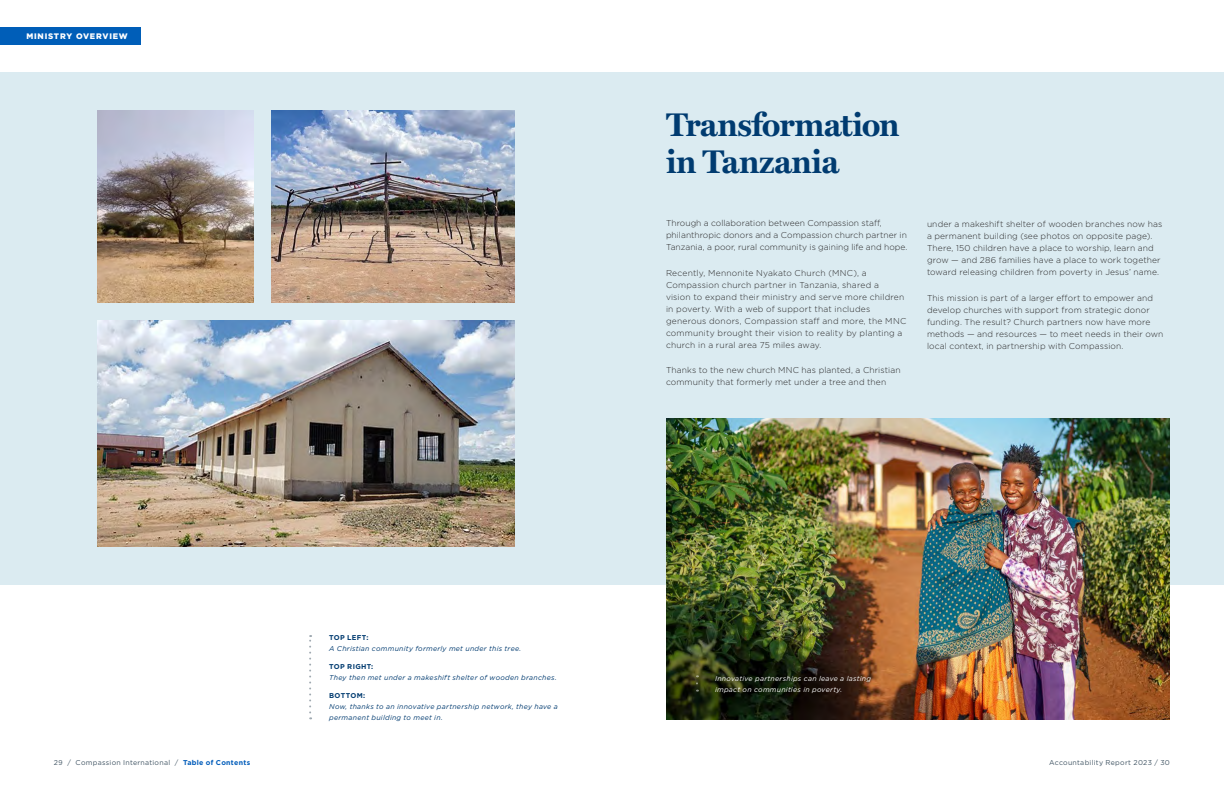
<style>
.page{position:relative;width:1224px;height:792px;background:#fff}
.page>*{position:absolute;margin:0;border:0;box-sizing:border-box;transform-origin:0 0}
.t1{font:700 33px/37px "Miller Text";letter-spacing:-.02em;color:#003b70}
.t2{font:300 8.5px/12px "Gotham";letter-spacing:.015em;color:#292829}
.t3{font:900 8px "Gotham";letter-spacing:.1em;color:#fff}
.t4{font:italic 7px/11px "Gotham";letter-spacing:.035em;color:#003b70}
.t5{font:7px "Gotham";letter-spacing:.04em;color:#405463}
.t6{font:italic 7px/11px "Gotham";letter-spacing:.035em;color:#fff}
.t7{font:700 7px "Gotham";letter-spacing:.045em;color:#003b70}
.s1{font-weight:700;color:#005cba}
</style>
<div class="page">
<div style="left:0;top:72px;width:1224px;height:513px;background:#dbebf1"></div>
<img style="left:98px;top:111px;width:156px;height:191px">
<img style="left:272px;top:110px;width:242px;height:192px">
<img style="left:98px;top:321px;width:417px;height:225px">
<svg style="left:309px;top:635px;width:2px;height:84px"></svg>
<div style="left:0;top:27px;width:141px;height:18px;background:#005eb8"></div>
<img style="left:666px;top:418px;width:504px;height:301px">
<svg style="left:696px;top:675px;width:2px;height:8px"></svg>
<p class="t3" style="left:26px;top:31px;width:103px">MINISTRY OVERVIEW</p>
<p class="t7" style="left:329px;top:632px;width:41px">TOP LEFT:</p>
<p class="t4" style="left:329px;top:642px;width:194px">A Christian community formerly met under this tree.</p>
<p class="t7" style="left:329px;top:662px;width:46px">TOP RIGHT:</p>
<p class="t4" style="left:329px;top:672px;width:229px">They then met under a makeshift shelter of wooden branches.</p>
<p class="t7" style="left:329px;top:691px;width:38px">BOTTOM:</p>
<p class="t4" style="left:329px;top:701px;width:230px">Now, thanks to an innovative partnership network, they have a permanent building to meet in.</p>
<h1 class="t1" style="left:666px;top:104px;width:235px">Transformation in Tanzania</h1>
<p class="t2" style="left:666px;top:217px;width:243px">Through a collaboration between Compassion staff, philanthropic donors and a Compassion church partner in<br>Tanzania, a poor, rural community is gaining life and hope.</p>
<p class="t2" style="left:666px;top:267px;width:242px">Recently, Mennonite Nyakato Church (MNC), a Compassion church partner in Tanzania, shared a<br>vision to expand their ministry and serve more children in poverty. With a web of support that includes generous donors, Compassion staff and more, the MNC community brought their vision to reality by planting a church in a rural area 75 miles away.</p>
<p class="t2" style="left:666px;top:364px;width:236px">Thanks to the new church MNC has planted, a Christian community that formerly met under a tree and then</p>
<p class="t2" style="left:927px;top:218px;width:237px">under a makeshift shelter of wooden branches now has a permanent building (see photos on opposite page).<br>There, 150 children have a place to worship, learn and grow — and 286 families have a place to work together toward releasing children from poverty in Jesus’ name.</p>
<p class="t2" style="left:927px;top:291px;width:238px">This mission is part of a larger effort to empower and develop churches with support from strategic donor funding. The result? Church partners now have more methods — and resources — to meet needs in their own local context, in partnership with Compassion.</p>
<p class="t6" style="left:715px;top:672px;width:158px">Innovative partnerships can leave a lasting impact on communities in poverty.</p>
<p class="t5" style="left:54px;top:758px;width:198px">29 / Compassion International / <span class="s1">Table of Contents</span></p>
<p class="t5" style="left:1049px;top:758px;width:122px">Accountability Report 2023 / 30</p>
</div>
